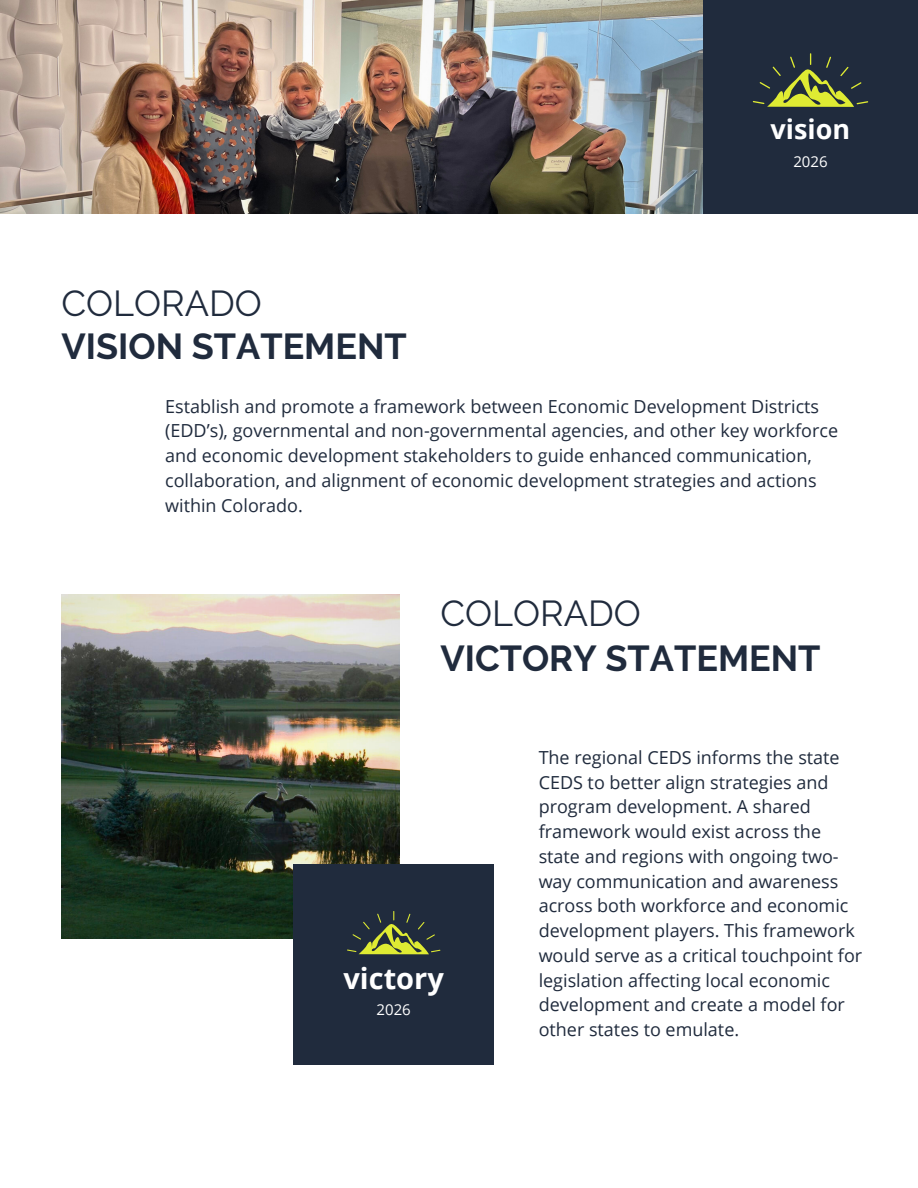
<style>
.page{position:relative;width:918px;height:1188px;background:#fff}
.page>*{position:absolute;margin:0;border:0;box-sizing:border-box;transform-origin:0 0}
.t1{font:700 36px "Raleway";color:#202b3d}
.t2{font:36px "Raleway";color:#202b3d}
.t3{font:700 28.95px "Open Sans";color:#fff}
.t4{font:700 27px "Open Sans";color:#fff}
.t5{font:18px/24.8px "Open Sans";color:#202b3d}
.t6{font:15px "Open Sans";color:#fff}
</style>
<div class="page">
<img style="left:0;top:0;width:703px;height:214px">
<div style="left:703px;top:0;width:215px;height:214px;background:#202b3d"></div>
<svg style="left:753px;top:53px;width:115px;height:54px"></svg>
<img style="left:62px;top:594px;width:337px;height:344px">
<div style="left:293px;top:864px;width:201px;height:201px;background:#202b3d"></div>
<svg style="left:347px;top:911px;width:93px;height:43px"></svg>
<h2 class="t4" style="left:771px;top:110px;width:81px">vision</h2>
<h1 class="t6" style="left:793px;top:151px;width:36px">2026</h1>
<p class="t2" style="left:62px;top:282px;width:202px">COLORADO</p>
<h3 class="t1" style="left:62px;top:326px;width:347px">VISION STATEMENT</h3>
<p class="t5" style="left:165px;top:393px;width:675px">Establish and promote a framework between Economic Development Districts (EDD’s), governmental and non-governmental agencies, and other key workforce and economic development stakeholders to guide enhanced communication, collaboration, and alignment of economic development strategies and actions within Colorado.</p>
<h4 class="t2" style="left:440px;top:593px;width:202px">COLORADO</h4>
<h2 class="t1" style="left:440px;top:637px;width:382px">VICTORY STATEMENT</h2>
<h4 class="t3" style="left:343px;top:958px;width:102px">victory</h4>
<p class="t6" style="left:377px;top:999px;width:36px">2026</p>
<h1 class="t5" style="left:539px;top:744px;width:325px">The regional CEDS informs the state CEDS to better align strategies and program development. A shared framework would exist across the state and regions with ongoing two&shy;way communication and awareness across both workforce and economic development players. This framework would serve as a critical touchpoint for legislation affecting local economic development and create a model for other states to emulate.</h1>
</div>
